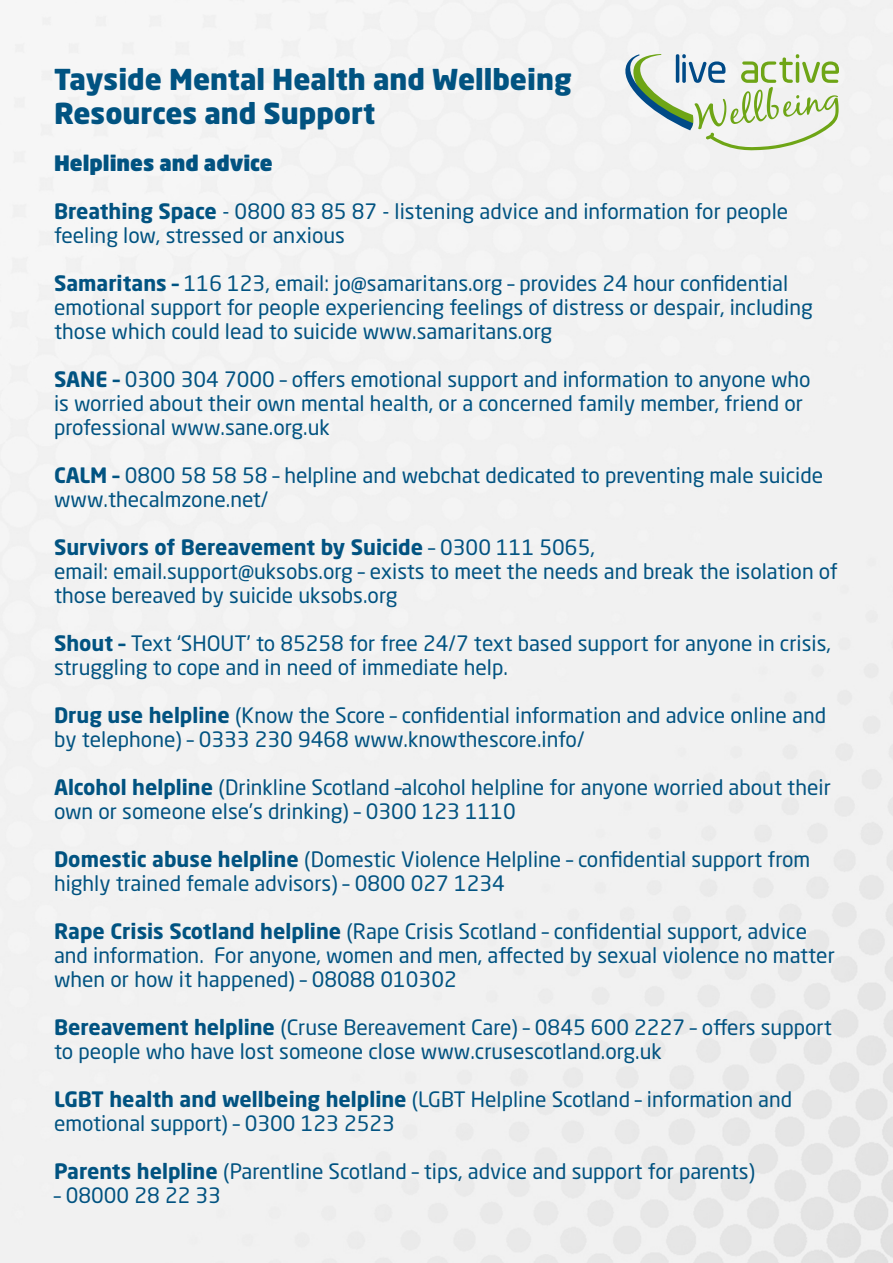
<style>
.page{position:relative;width:893px;height:1263px;background:#fff}
.page>*{position:absolute;margin:0;border:0;box-sizing:border-box;transform-origin:0 0}
.t1{font:900 28.5px/34.2px "Neo Sans Std";color:#015381}
.t2{font:21px/24px "Neo Sans Std";color:#015381}
.t3{font:700 21px "Neo Sans Std";color:#015381}
.t4{font:900 21px "Neo Sans Std";color:#015381}
.s1{font-weight:700}
.s2{font-weight:400}
</style>
<div class="page">
<svg style="left:625px;top:54px;width:214px;height:96px"></svg>
<p class="t1" style="left:54px;top:61px;width:519px">Tayside Mental Health and Wellbeing<br>Resources and Support</p>
<p class="t4" style="left:54px;top:149px;width:220px">Helplines and advice</p>
<p class="t2" style="left:54px;top:199px;width:736px"><span class="s1">Breathing Space</span> - 0800 83 85 87 - listening advice and information for people feeling low, stressed or anxious</p>
<p class="t2" style="left:54px;top:271px;width:760px"><span class="s1">Samaritans –</span> 116 123, email: jo@samaritans.org – provides 24 hour confidential emotional support for people experiencing feelings of distress or despair, including those which could lead to suicide www.samaritans.org</p>
<p class="t2" style="left:54px;top:367px;width:758px"><span class="s1">SANE –</span> 0300 304 7000 – offers emotional support and information to anyone who is worried about their own mental health, or a concerned family member, friend or professional www.sane.org.uk</p>
<p class="t2" style="left:54px;top:463px;width:771px"><span class="s1">CALM –</span> 0800 58 58 58 – helpline and webchat dedicated to preventing male suicide www.thecalmzone.net/</p>
<p class="t3" style="left:54px;top:534px;width:542px">Survivors of Bereavement by Suicide <span class="s2">– 0300 111 5065,</span></p>
<p class="t2" style="left:54px;top:559px;width:785px">email: email.support@uksobs.org – exists to meet the needs and break the isolation of those bereaved by suicide uksobs.org</p>
<p class="t2" style="left:54px;top:631px;width:778px"><span class="s1">Shout –</span> Text ‘SHOUT’ to 85258 for free 24/7 text based support for anyone in crisis, struggling to cope and in need of immediate help.</p>
<p class="t2" style="left:54px;top:703px;width:774px"><span class="s1">Drug use helpline</span> (Know the Score – confidential information and advice online and by telephone) – 0333 230 9468 www.knowthescore.info/</p>
<p class="t2" style="left:54px;top:775px;width:778px"><span class="s1">Alcohol helpline</span> (Drinkline Scotland –alcohol helpline for anyone worried about their own or someone else’s drinking) – 0300 123 1110</p>
<p class="t2" style="left:54px;top:847px;width:758px"><span class="s1">Domestic abuse helpline</span> (Domestic Violence Helpline – confidential support from highly trained female advisors) – 0800 027 1234</p>
<p class="t2" style="left:54px;top:919px;width:782px"><span class="s1">Rape Crisis Scotland helpline</span> (Rape Crisis Scotland – confidential support, advice and information. For anyone, women and men, affected by sexual violence no matter when or how it happened) – 08088 010302</p>
<p class="t2" style="left:54px;top:1015px;width:779px"><span class="s1">Bereavement helpline</span> (Cruse Bereavement Care) – 0845 600 2227 – offers support to people who have lost someone close www.crusescotland.org.uk</p>
<p class="t2" style="left:54px;top:1087px;width:740px"><span class="s1">LGBT health and wellbeing helpline</span> (LGBT Helpline Scotland – information and emotional support) – 0300 123 2523</p>
<p class="t2" style="left:54px;top:1159px;width:703px"><span class="s1">Parents helpline</span> (Parentline Scotland – tips, advice and support for parents)</p>
<p class="t2" style="left:54px;top:1183px;width:169px">– 08000 28 22 33</p>
</div>
